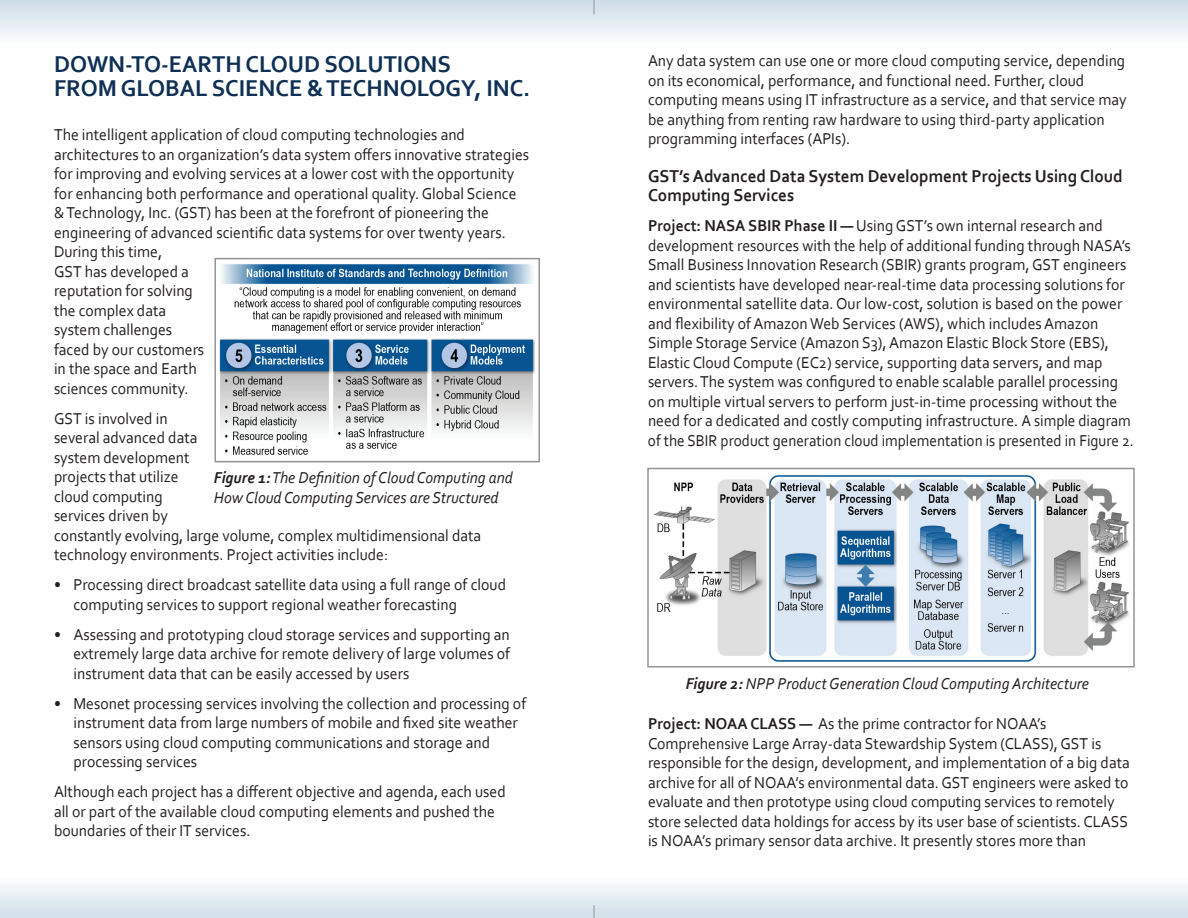
<style>
.page{position:relative;width:1188px;height:918px;background:#fff}
.page>*{position:absolute;margin:0;border:0;box-sizing:border-box;transform-origin:0 0}
.t1{font:700 24px/24px "Corbel";color:#0f3054}
.t2{font:700 18px/19.5px "Corbel";color:#231f20;scale:.95 1}
.t3{font:16.5px/19.5px "Corbel";color:#231f20;scale:.95 1}
.t4{font:italic 16.5px/19.5px "Corbel";color:#231f20;scale:.95 1}
.s1{font-weight:700}
</style>
<div class="page">
<div style="left:0;top:831px;width:1188px;height:87px;background:linear-gradient(to bottom,#fff,#dde8ef)"></div>
<div style="left:0;top:0;width:1188px;height:90px;background:linear-gradient(to bottom,#d9e5ee,#fff)"></div>
<svg style="left:594px;top:905px;width:1px;height:13px"></svg>
<svg style="left:594px;top:0;width:1px;height:14px"></svg>
<img style="left:220px;top:264px;width:315px;height:191px">
<div style="left:214px;top:258px;width:326px;height:204px;border:2px solid #939598"></div>
<img style="left:653px;top:475px;width:477px;height:187px">
<div style="left:647px;top:468px;width:488px;height:200px;border:2px solid #939598"></div>
<h1 class="t1" style="left:54px;top:51px;width:478px">DOWN-TO-EARTH CLOUD SOLUTIONS<br>FROM GLOBAL SCIENCE &amp; TECHNOLOGY, INC.</h1>
<p class="t3" style="left:54px;top:124px;width:502px">The intelligent application of cloud computing technologies and architectures to an organization’s data system offers innovative strategies for improving and evolving services at a lower cost with the opportunity for enhancing both performance and operational quality. Global Science &amp; Technology, Inc. (GST) has been at the forefront of pioneering the engineering of advanced scientific data systems for over twenty years.<br>During this time,<br>GST has developed a<br>reputation for solving<br>the complex data<br>system challenges<br>faced by our customers<br>in the space and Earth<br>sciences community.</p>
<p class="t3" style="left:54px;top:408px;width:451px">GST is involved in<br>several advanced data<br>system development<br>projects that utilize<br>cloud computing<br>services driven by<br>constantly evolving, large volume, complex multidimensional data technology environments. Project activities include:</p>
<p class="t3" style="left:73px;top:575px;width:457px;text-indent:-19px">• Processing direct broadcast satellite data using a full range of cloud computing services to support regional weather forecasting</p>
<p class="t3" style="left:73px;top:624px;width:461px;text-align:justify;text-indent:-19px">• Assessing and prototyping cloud storage services and supporting an extremely large data archive for remote delivery of large volumes of instrument data that can be easily accessed by users</p>
<p class="t3" style="left:73px;top:693px;width:478px;text-indent:-19px">• Mesonet processing services involving the collection and processing of instrument data from large numbers of mobile and fixed site weather sensors using cloud computing communications and storage and processing services</p>
<p class="t3" style="left:54px;top:782px;width:477px">Although each project has a different objective and agenda, each used all or part of the available cloud computing elements and pushed the boundaries of their IT services.</p>
<p class="t4" style="left:214px;top:468px;width:316px"><span class="s1">Figure 1:</span> The Definition of Cloud Computing and<br>How Cloud Computing Services are Structured</p>
<p class="t3" style="left:648px;top:51px;width:505px">Any data system can use one or more cloud computing service, depending on its economical, performance, and functional need. Further, cloud computing means using IT infrastructure as a service, and that service may be anything from renting raw hardware to using third-party application programming interfaces (APIs).</p>
<p class="t2" style="left:648px;top:166px;width:501px">GST’s Advanced Data System Development Projects Using Cloud<br>Computing Services</p>
<p class="t3" style="left:648px;top:216px;width:513px"><span class="s1">Project: NASA SBIR Phase II —</span> Using GST’s own internal research and development resources with the help of additional funding through NASA’s Small Business Innovation Research (SBIR) grants program, GST engineers and scientists have developed near-real-time data processing solutions for environmental satellite data. Our low-cost, solution is based on the power and flexibility of Amazon Web Services (AWS), which includes Amazon Simple Storage Service (Amazon S3), Amazon Elastic Block Store (EBS), Elastic Cloud Compute (EC2) service, supporting data servers, and map servers. The system was configured to enable scalable parallel processing on multiple virtual servers to perform just-in-time processing without the need for a dedicated and costly computing infrastructure. A simple diagram of the SBIR product generation cloud implementation is presented in Figure 2.</p>
<p class="t4" style="left:686px;top:673px;width:426px"><span class="s1">Figure 2:</span> NPP Product Generation Cloud Computing Architecture</p>
<p class="t3" style="left:648px;top:714px;width:509px"><span class="s1">Project: NOAA CLASS —</span> As the prime contractor for NOAA’s Comprehensive Large Array-data Stewardship System (CLASS), GST is responsible for the design, development, and implementation of a big data archive for all of NOAA’s environmental data. GST engineers were asked to evaluate and then prototype using cloud computing services to remotely store selected data holdings for access by its user base of scientists. CLASS is NOAA’s primary sensor data archive. It presently stores more than</p>
</div>
